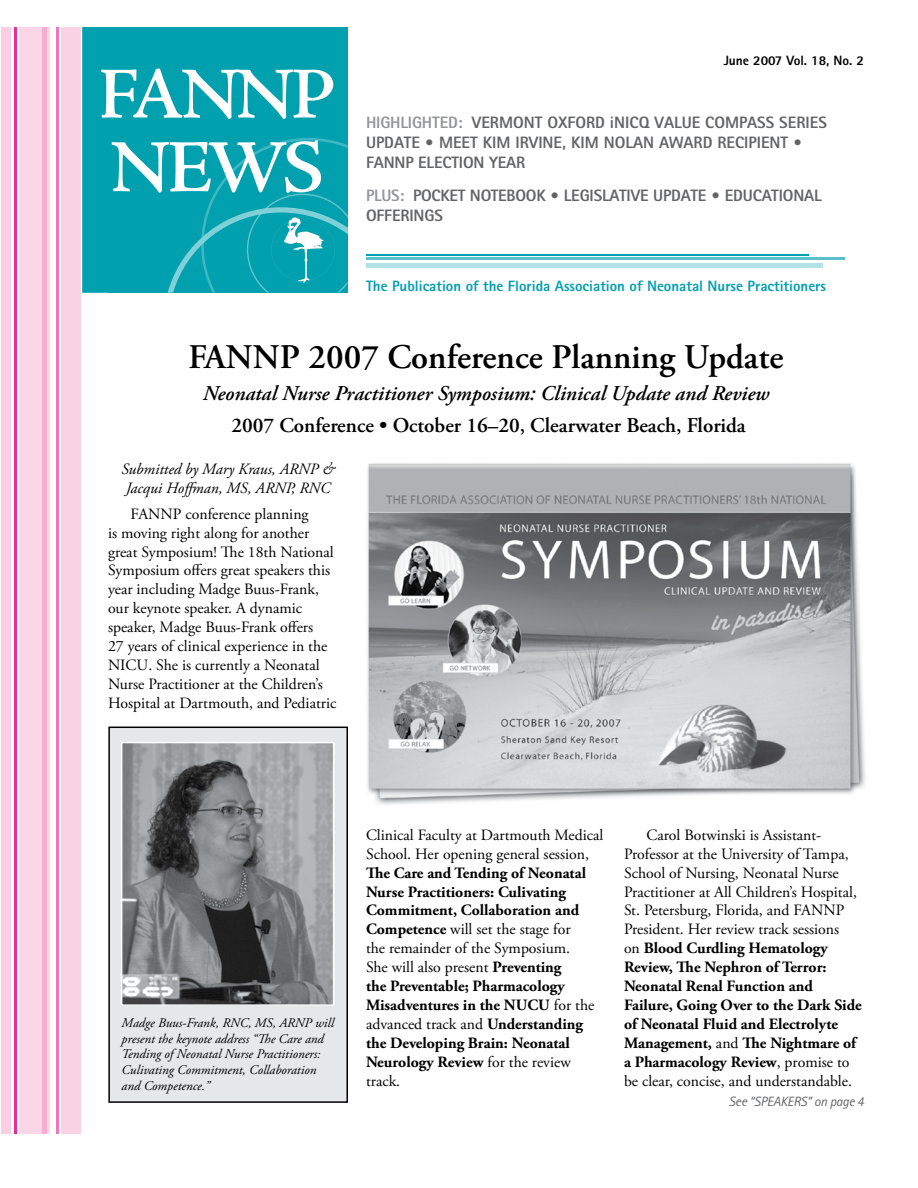
<style>
.page{position:relative;width:918px;height:1188px;background:#fff}
.page>*{position:absolute;margin:0;border:0;box-sizing:border-box;transform-origin:0 0}
.t1{font:600 75.3px "Adobe Jenson Pro";color:#fff}
.t2{font:600 73.65px "Adobe Jenson Pro";letter-spacing:-.05em;color:#fff}
.t3{font:600 34.5px "Adobe Garamond Pro";color:#000}
.t4{font:italic 600 21px "Adobe Garamond Pro";color:#000}
.t5{font:600 21px "Adobe Garamond Pro";color:#000}
.t6{font:800 16.5px/19.8px "Agfa Rotis Sans Serif";letter-spacing:-.01em;color:#636466}
.t7{font:15.75px/18.9px "Adobe Garamond Pro";color:#000}
.t8{font:700 15.75px/18.9px "Adobe Garamond Pro";color:#000}
.t9{font:italic 15.75px/18.9px "Adobe Garamond Pro";color:#000}
.t10{font:800 15px "Agfa Rotis Sans Serif";color:#00a0af}
.t11{font:italic 13.5px "Agfa Rotis Sans Serif";letter-spacing:-.01em;color:#636466}
.t12{font:800 13.5px "Agfa Rotis Sans Serif";color:#000}
.t13{font:italic 13.2px/15.9px "Adobe Garamond Pro";color:#000}
.s1{color:#939598}
.s2{font-weight:400}
.s3{font-weight:700}
</style>
<div class="page">
<div style="left:83px;top:28px;width:264px;height:264px;background:#00a0af"></div>
<div style="left:82px;top:27px;width:266px;height:266px;border:2px solid #00a0af"></div>
<div style="left:61px;top:27px;width:20px;height:1107px;background:#f9d3e3"></div>
<div style="left:19px;top:27px;width:31px;height:1107px;background:#fad6e6"></div>
<div style="left:1px;top:27px;width:10px;height:1107px;background:#f9cfe1"></div>
<hr style="left:14px;top:27px;width:3px;height:1107px;background:#ed2c92">
<hr style="left:43px;top:27px;width:4px;height:1107px;background:#f6aece">
<hr style="left:57px;top:27px;width:2px;height:1107px;background:#ed2c92">
<div style="left:108px;top:54px;width:240px;height:239px;background:#00a0af"></div>
<svg style="left:168px;top:138px;width:180px;height:155px"></svg>
<hr style="left:366px;top:258px;width:479px;height:2px;background:#57c0ca">
<hr style="left:366px;top:254px;width:443px;height:2px;background:#00a0af">
<hr style="left:366px;top:263px;width:457px;height:4px;background:#b3e3e7">
<img style="left:367px;top:463px;width:498px;height:342px">
<div style="left:109px;top:727px;width:238px;height:375px;background:#e6e7e8"></div>
<div style="left:108px;top:727px;width:240px;height:376px;border:2px solid #000"></div>
<img style="left:124px;top:745px;width:208px;height:258px">
<div style="left:121px;top:742px;width:214px;height:264px;border:2px solid #fff"></div>
<h2 class="t2" style="left:98px;top:53px;width:239px">FANNP</h2>
<h1 class="t1" style="left:110px;top:125px;width:215px">NEWS</h1>
<p class="t12" style="left:724px;top:51px;width:142px">June 2007 Vol. 18, No. 2</p>
<p class="t6" style="left:366px;top:113px;width:462px"><span class="s1">HIGHLIGHTED:</span> VERMONT OXFORD iNICQ VALUE COMPASS SERIES<br>UPDATE • MEET KIM IRVINE, KIM NOLAN AWARD RECIPIENT •<br>FANNP ELECTION YEAR</p>
<p class="t6" style="left:366px;top:186px;width:457px"><span class="s1">PLUS:</span> POCKET NOTEBOOK • LEGISLATIVE UPDATE • EDUCATIONAL<br>OFFERINGS</p>
<p class="t10" style="left:366px;top:277px;width:462px">The Publication of the Florida Association of Neonatal Nurse Practitioners</p>
<h3 class="t3" style="left:188px;top:337px;width:597px">FANNP 2007 Conference Planning Update</h3>
<h3 class="t4" style="left:203px;top:381px;width:568px">Neonatal Nurse Practitioner Symposium: Clinical Update and Review</h3>
<h3 class="t5" style="left:231px;top:413px;width:516px">2007 Conference • October 16–20, Clearwater Beach, Florida</h3>
<p class="t9" style="left:121px;top:460px;width:215px">Submitted by Mary Kraus, ARNP &amp;<br>Jacqui Hoffman, MS, ARNP, RNC</p>
<p class="t7" style="left:108px;top:505px;width:230px;text-indent:22px">FANNP conference planning<br>is moving right along for another great Symposium! The 18th National Symposium offers great speakers this year including Madge Buus-Frank, our keynote speaker. A dynamic speaker, Madge Buus-Frank offers<br>27 years of clinical experience in the NICU. She is currently a Neonatal Nurse Practitioner at the Children’s Hospital at Dartmouth, and Pediatric</p>
<p class="t13" style="left:122px;top:1015px;width:214px">Madge Buus-Frank, RNC, MS, ARNP will present the keynote address “The Care and Tending of Neonatal Nurse Practitioners:<br>Culivating Commitment, Collaboration and Competence.”</p>
<p class="t7" style="left:366px;top:826px;width:239px">Clinical Faculty at Dartmouth Medical<br>School. Her opening general session,</p>
<p class="t8" style="left:366px;top:863px;width:230px">The Care and Tending of Neonatal<br>Nurse Practitioners: Culivating<br>Commitment, Collaboration and<br>Competence <span class="s2">will set the stage for<br>the remainder of the Symposium.<br>She will also present</span> Preventing<br>the Preventable; Pharmacology<br>Misadventures in the NUCU <span class="s2">for the advanced track and</span> Understanding the Developing Brain: Neonatal<br>Neurology Review <span class="s2">for the review track.</span></p>
<p class="t7" style="left:624px;top:826px;width:239px;text-indent:22px">Carol Botwinski is Assistant-Professor at the University of Tampa, School of Nursing, Neonatal Nurse Practitioner at All Children’s Hospital, St. Petersburg, Florida, and FANNP President. Her review track sessions<br>on <span class="s3">Blood Curdling Hematology Review, The Nephron of Terror:<br>Neonatal Renal Function and Failure, Going Over to the Dark Side of Neonatal Fluid and Electrolyte Management,</span> and <span class="s3">The Nightmare of a Pharmacology Review</span>, promise to be clear, concise, and understandable.</p>
<p class="t11" style="left:729px;top:1093px;width:137px">See “SPEAKERS” on page 4</p>
</div>
